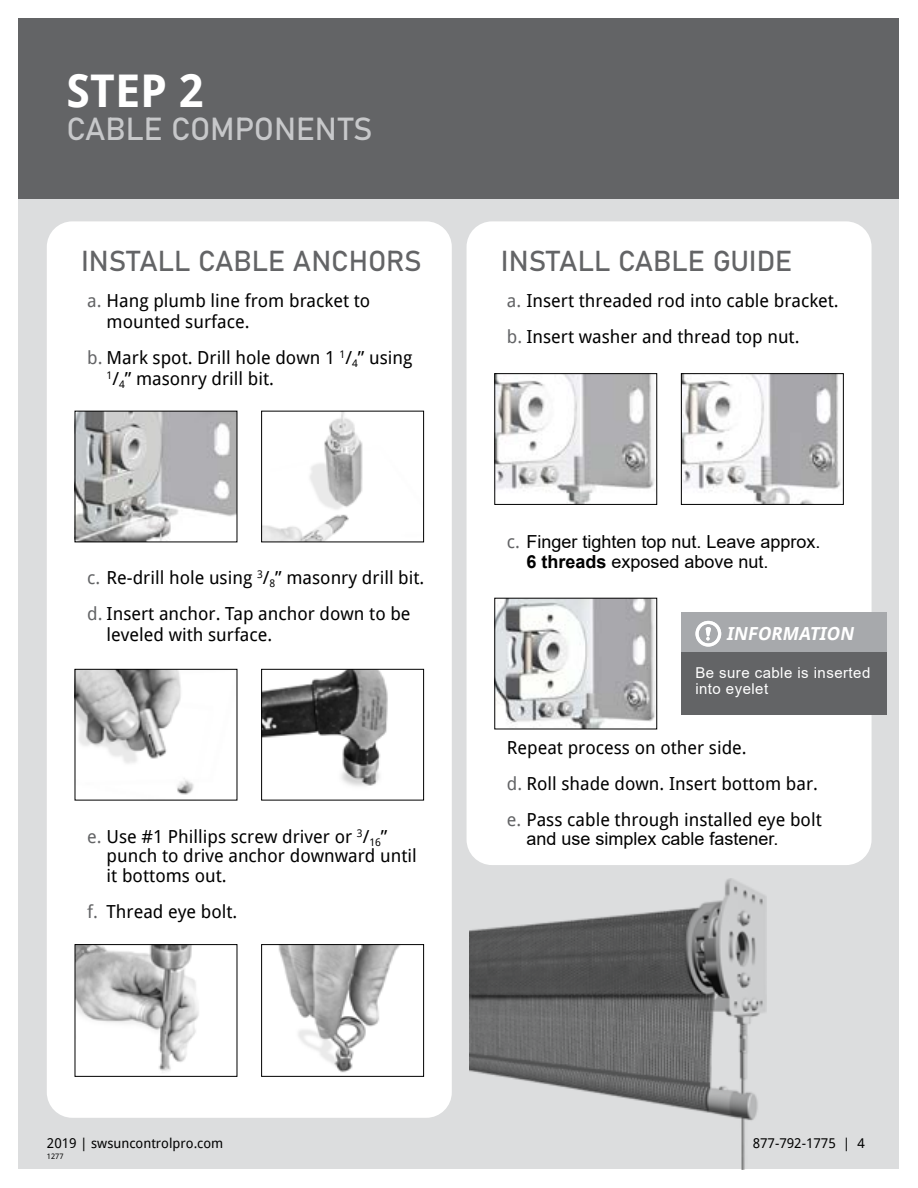
<style>
.page{position:relative;width:918px;height:1188px;background:#fff}
.page>*{position:absolute;margin:0;border:0;box-sizing:border-box;transform-origin:0 0}
.t1{font:700 45.15px "Droid Sans";color:#fff}
.t2{font:31.5px "Bahnschrift";color:#c7c8ca}
.t3{font:28.5px "Bahnschrift";color:#636466}
.t4{font:18px/36px "Droid Sans";color:#000}
.t5{font:18px/19.5px "Arial";color:#000}
.t6{font:italic 700 18px "Droid Sans";color:#fff}
.t7{font:15px/16.5px "Arial";letter-spacing:.03em;color:#fff}
.t8{font:13.5px "Droid Sans";color:#000}
.t9{font:7.5px "Droid Sans";color:#000}
.s1{color:#636466}
.s2{font-family:"Droid Sans";color:#636466}
.s3{font-weight:700}
</style>
<div class="page">
<div style="left:19px;top:19px;width:880px;height:1150px;background:#dcddde"></div>
<div style="left:19px;top:19px;width:880px;height:180px;background:#636466"></div>
<div style="left:47px;top:221px;width:405px;height:897px;background:#fff;border-radius:26px"></div>
<div style="left:467px;top:221px;width:405px;height:644px;background:#fff;border-radius:26px"></div>
<img style="left:77px;top:413px;width:158px;height:127px">
<img style="left:264px;top:413px;width:99px;height:127px">
<img style="left:77px;top:671px;width:117px;height:124px">
<div style="left:75px;top:669px;width:162px;height:131px;border:1px solid #000"></div>
<img style="left:77px;top:947px;width:122px;height:126px">
<img style="left:278px;top:947px;width:121px;height:126px">
<img style="left:264px;top:671px;width:124px;height:115px">
<div style="left:262px;top:669px;width:162px;height:131px;border:1px solid #000"></div>
<img style="left:683px;top:376px;width:158px;height:127px">
<div style="left:681px;top:374px;width:162px;height:131px;border:1px solid #000"></div>
<img style="left:497px;top:376px;width:158px;height:127px">
<img style="left:497px;top:600px;width:158px;height:127px">
<div style="left:681px;top:651px;width:206px;height:64px;background:#636466"></div>
<div style="left:681px;top:613px;width:205px;height:39px;background:#a7a9ac"></div>
<svg style="left:706px;top:627px;width:5px;height:13px"></svg>
<div style="left:695px;top:621px;width:26px;height:26px;border:3px solid #c7c8ca;border-radius:50%"></div>
<img style="left:469px;top:879px;width:297px;height:290px">
<h1 class="t1" style="left:67px;top:59px;width:139px">STEP 2</h1>
<h2 class="t2" style="left:67px;top:105px;width:308px">CABLE COMPONENTS</h2>
<h3 class="t3" style="left:81px;top:240px;width:342px">INSTALL CABLE ANCHORS</h3>
<p class="t4" style="left:107px;top:290px;width:265px;line-height:21px;text-indent:-19px"><span class="s1">a.</span> Hang plumb line from bracket to mounted surface.</p>
<p class="t4" style="left:107px;top:347px;width:307px;line-height:21px;text-indent:-20px"><span class="s1">b.</span> Mark spot. Drill hole down 1 <sup>1</sup>/<sub>4</sub>” using<br><sup>1</sup>/<sub>4</sub>” masonry drill bit.</p>
<p class="t4" style="left:87px;top:559px;width:339px"><span class="s1">c.</span> Re-drill hole using <sup>3</sup>/<sub>8</sub>” masonry drill bit. <span class="s1">d.</span> Insert anchor. Tap anchor down to be</p>
<p class="t4" style="left:107px;top:616px;width:167px">leveled with surface.</p>
<p class="t4" style="left:107px;top:826px;width:312px;line-height:19.5px;text-indent:-19px"><span class="s1">e.</span> Use #1 Phillips screw driver or <sup>3</sup>/<sub>16</sub>” punch to drive anchor downward until it bottoms out.</p>
<p class="t4" style="left:87px;top:893px;width:152px"><span class="s1">f.</span> Thread eye bolt.</p>
<h3 class="t3" style="left:501px;top:240px;width:293px">INSTALL CABLE GUIDE</h3>
<p class="t4" style="left:507px;top:282px;width:333px"><span class="s1">a.</span> Insert threaded rod into cable bracket. <span class="s1">b.</span> Insert washer and thread top nut.</p>
<p class="t5" style="left:526px;top:532px;width:296px;text-indent:-19px"><span class="s2">c.</span> Finger tighten top nut. Leave approx.<br><span class="s3">6 threads</span> exposed above nut.</p>
<p class="t6" style="left:726px;top:621px;width:133px">INFORMATION</p>
<p class="t7" style="left:695px;top:664px;width:177px">Be sure cable is inserted into eyelet</p>
<p class="t4" style="left:507px;top:729px;width:316px">Repeat process on other side.<br><span class="s1">d.</span> Roll shade down. Insert bottom bar. <span class="s1">e.</span> Pass cable through installed eye bolt</p>
<p class="t5" style="left:526px;top:829px;width:254px">and use simplex cable fastener.</p>
<p class="t8" style="left:47px;top:1134px;width:178px">2019 | swsuncontrolpro.com</p>
<p class="t8" style="left:753px;top:1134px;width:113px">877-792-1775 | 4</p>
<p class="t9" style="left:47px;top:1151px;width:18px">1277</p>
</div>
